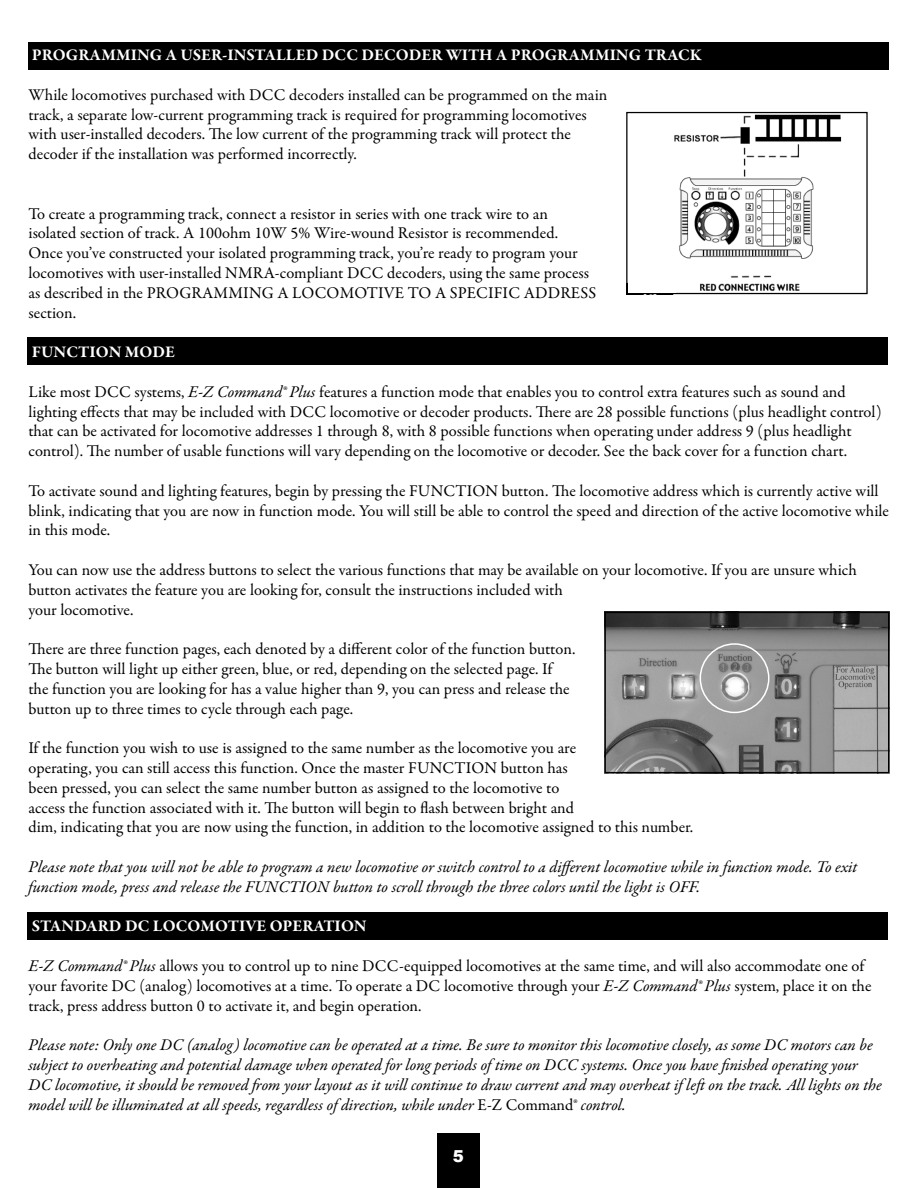
<style>
.page{position:relative;width:918px;height:1188px;background:#fff}
.page>*{position:absolute;margin:0;border:0;box-sizing:border-box;transform-origin:0 0}
.t1{font:16.5px/19.8px "Garamond Premr Pro";color:#000}
.t2{font:italic 16.5px/19.8px "Garamond Premr Pro";letter-spacing:-.005em;color:#000}
.t3{font:700 16.5px "Garamond Premr Pro";color:#fff}
.t4{font:900 16.5px "Arial";color:#fff}
.s1{font-style:italic}
.s2{font-style:normal}
</style>
<div class="page">
<div style="left:27px;top:912px;width:861px;height:27px;background:#000"></div>
<div style="left:27px;top:337px;width:861px;height:27px;background:#000"></div>
<div style="left:28px;top:42px;width:862px;height:27px;background:#000"></div>
<div style="left:437px;top:1134px;width:43px;height:54px;background:#000"></div>
<img style="left:607px;top:615px;width:280px;height:155px">
<div style="left:604px;top:612px;width:286px;height:161px;border:2px solid #000"></div>
<img style="left:674px;top:114px;width:168px;height:178px">
<div style="left:626px;top:112px;width:242px;height:182px;border:1px solid #000"></div>
<div style="left:628px;top:270px;width:48px;height:23px;background:#fff"></div>
<div style="left:700px;top:643px;width:70px;height:70px;border:2px solid #fff;border-radius:50%"></div>
<p class="t3" style="left:32px;top:45px;width:671px">PROGRAMMING A USER-INSTALLED DCC DECODER WITH A PROGRAMMING TRACK</p>
<p class="t1" style="left:28px;top:85px;width:580px">While locomotives purchased with DCC decoders installed can be programmed on the main track, a separate low-current programming track is required for programming locomotives with user-installed decoders. The low current of the programming track will protect the decoder if the installation was performed incorrectly.</p>
<p class="t1" style="left:28px;top:204px;width:531px">To create a programming track, connect a resistor in series with one track wire to an isolated section of track. A 100ohm 10W 5% Wire-wound Resistor is recommended.</p>
<p class="t1" style="left:28px;top:244px;width:569px">Once you’ve constructed your isolated programming track, you’re ready to program your locomotives with user-installed NMRA-compliant DCC decoders, using the same process as described in the PROGRAMMING A LOCOMOTIVE TO A SPECIFIC ADDRESS section.</p>
<p class="t3" style="left:32px;top:342px;width:145px">FUNCTION MODE</p>
<p class="t1" style="left:28px;top:382px;width:855px">Like most DCC systems, <span class="s1">E-Z Command® Plus</span> features a function mode that enables you to control extra features such as sound and lighting effects that may be included with DCC locomotive or decoder products. There are 28 possible functions (plus headlight control) that can be activated for locomotive addresses 1 through 8, with 8 possible functions when operating under address 9 (plus headlight control). The number of usable functions will vary depending on the locomotive or decoder. See the back cover for a function chart.</p>
<p class="t1" style="left:28px;top:481px;width:862px">To activate sound and lighting features, begin by pressing the FUNCTION button. The locomotive address which is currently active will blink, indicating that you are now in function mode. You will still be able to control the speed and direction of the active locomotive while in this mode.</p>
<p class="t1" style="left:28px;top:560px;width:830px">You can now use the address buttons to select the various functions that may be available on your locomotive. If you are unsure which button activates the feature you are looking for, consult the instructions included with<br>your locomotive.</p>
<p class="t1" style="left:28px;top:640px;width:549px">There are three function pages, each denoted by a different color of the function button.<br>The button will light up either green, blue, or red, depending on the selected page. If the function you are looking for has a value higher than 9, you can press and release the button up to three times to cycle through each page.</p>
<p class="t1" style="left:28px;top:739px;width:666px">If the function you wish to use is assigned to the same number as the locomotive you are<br>operating, you can still access this function. Once the master FUNCTION button has<br>been pressed, you can select the same number button as assigned to the locomotive to<br>access the function associated with it. The button will begin to flash between bright and<br>dim, indicating that you are now using the function, in addition to the locomotive assigned to this number.</p>
<p class="t2" style="left:28px;top:858px;width:830px">Please note that you will not be able to program a new locomotive or switch control to a different locomotive while in function mode. To exit function mode, press and release the FUNCTION button to scroll through the three colors until the light is OFF.</p>
<p class="t3" style="left:32px;top:916px;width:336px">STANDARD DC LOCOMOTIVE OPERATION</p>
<p class="t1" style="left:28px;top:956px;width:845px"><span class="s1">E-Z Command® Plus</span> allows you to control up to nine DCC-equipped locomotives at the same time, and will also accommodate one of your favorite DC (analog) locomotives at a time. To operate a DC locomotive through your <span class="s1">E-Z Command® Plus</span> system, place it on the track, press address button 0 to activate it, and begin operation.</p>
<p class="t2" style="left:28px;top:1036px;width:855px">Please note: Only one DC (analog) locomotive can be operated at a time. Be sure to monitor this locomotive closely, as some DC motors can be subject to overheating and potential damage when operated for long periods of time on DCC systems. Once you have finished operating your DC locomotive, it should be removed from your layout as it will continue to draw current and may overheat if left on the track. All lights on the model will be illuminated at all speeds, regardless of direction, while under <span class="s2">E-Z Command®</span> control.</p>
<p class="t4" style="left:453px;top:1144px;width:13px">5</p>
</div>
